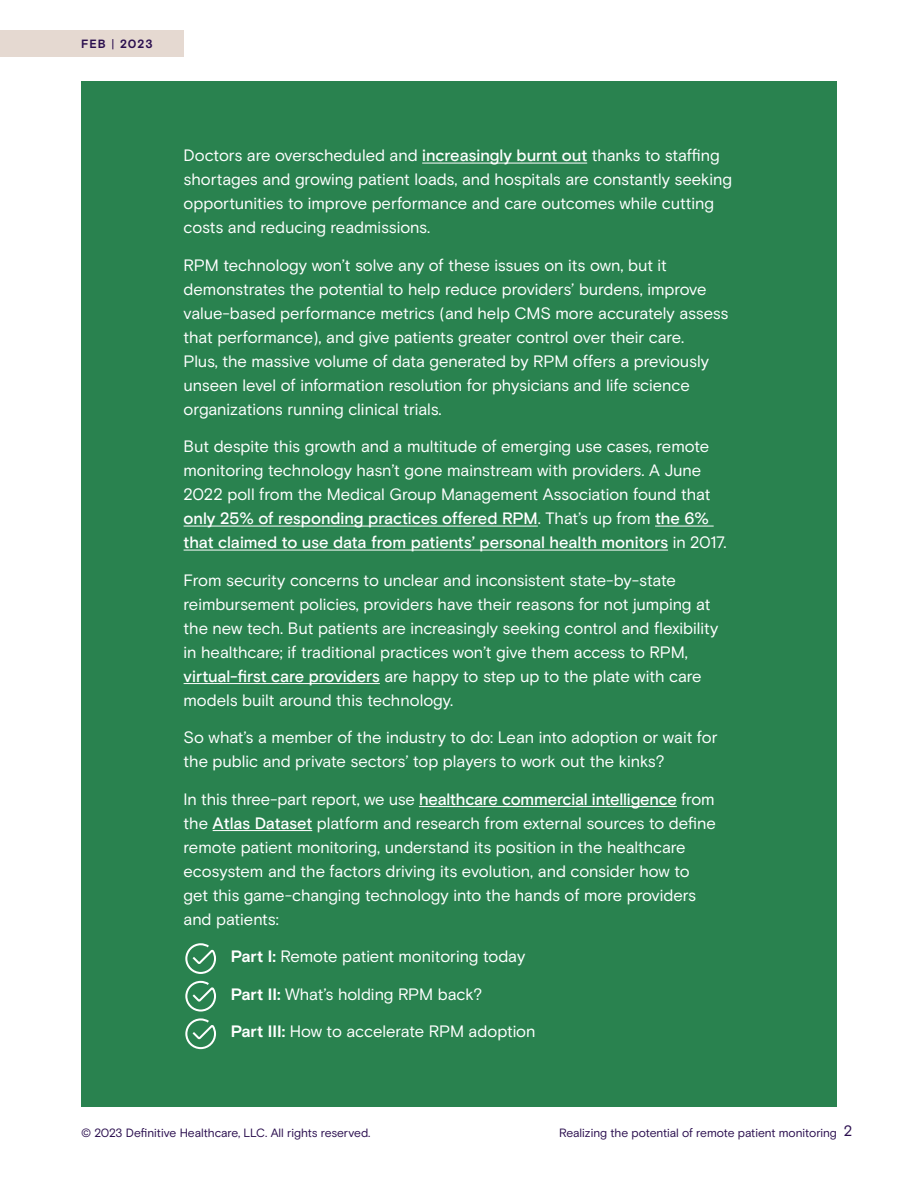
<style>
.page{position:relative;width:918px;height:1188px;background:#fff}
.page>*{position:absolute;margin:0;border:0;box-sizing:border-box;transform-origin:0 0}
.Body_copy_11_16{font:16.5px/24px "Basis Grotesque";letter-spacing:-.005em;color:#fff}
.t1{font:12px "Basis Grotesque";letter-spacing:-.005em;color:#2b0f4f}
.t2{font:700 12px "Basis Grotesque";letter-spacing:.08em;color:#2b0f4f}
.s1{font-weight:400}
.s2{font-weight:500}
.s3{font-weight:700}
.s4{font-size:15px}
</style>
<div class="page">
<div style="left:0;top:30px;width:184px;height:27px;background:#e5d9d1"></div>
<div style="left:81px;top:81px;width:756px;height:1026px;background:#29824f"></div>
<hr style="left:422px;top:163px;width:165px;height:1px;background:#fff">
<hr style="left:184px;top:526px;width:354px;height:1px;background:#fff">
<hr style="left:655px;top:526px;width:59px;height:1px;background:#fff">
<hr style="left:184px;top:550px;width:484px;height:1px;background:#fff">
<hr style="left:184px;top:683px;width:196px;height:1px;background:#fff">
<hr style="left:419px;top:806px;width:258px;height:1px;background:#fff">
<hr style="left:213px;top:830px;width:99px;height:1px;background:#fff">
<svg style="left:185px;top:943px;width:31px;height:107px"></svg>
<p class="t2" style="left:81px;top:37px;width:73px">FEB <span class="s1">|</span> 2023</p>
<p class="Body_copy_11_16" style="left:184px;top:144px;width:550px">Doctors are overscheduled and <span class="s2">increasingly burnt out</span> thanks to staffing shortages and growing patient loads, and hospitals are constantly seeking opportunities to improve performance and care outcomes while cutting costs and reducing readmissions.</p>
<p class="Body_copy_11_16" style="left:184px;top:253px;width:546px">RPM technology won’t solve any of these issues on its own, but it demonstrates the potential to help reduce providers’ burdens, improve value-based performance metrics (and help CMS more accurately assess that performance), and give patients greater control over their care.<br>Plus, the massive volume of data generated by RPM offers a previously unseen level of information resolution for physicians and life science organizations running clinical trials.</p>
<p class="Body_copy_11_16" style="left:184px;top:435px;width:545px">But despite this growth and a multitude of emerging use cases, remote monitoring technology hasn’t gone mainstream with providers. A June 2022 poll from the Medical Group Management Association found that <span class="s2">only 25% of responding practices offered RPM</span>. That’s up from <span class="s2">the 6% that claimed to use data from patients’ personal health monitors</span> in 2017.</p>
<p class="Body_copy_11_16" style="left:184px;top:568px;width:536px">From security concerns to unclear and inconsistent state-by-state reimbursement policies, providers have their reasons for not jumping at the new tech. But patients are increasingly seeking control and flexibility in healthcare; if traditional practices won’t give them access to RPM, <span class="s2">virtual-first care providers</span> are happy to step up to the plate with care models built around this technology.</p>
<p class="Body_copy_11_16" style="left:184px;top:726px;width:535px">So what’s a member of the industry to do: Lean into adoption or wait for the public and private sectors’ top players to work out the kinks?</p>
<p class="Body_copy_11_16" style="left:184px;top:787px;width:534px">In this three-part report, we use <span class="s2">healthcare commercial intelligence</span> from the <span class="s2">Atlas Dataset</span> platform and research from external sources to define remote patient monitoring, understand its position in the healthcare ecosystem and the factors driving its evolution, and consider how to get this game-changing technology into the hands of more providers and patients:</p>
<p class="Body_copy_11_16" style="left:231px;top:945px;width:296px"><span class="s3">Part I:</span> Remote patient monitoring today</p>
<p class="Body_copy_11_16" style="left:231px;top:982px;width:253px"><span class="s3">Part II:</span> What’s holding RPM back?</p>
<p class="Body_copy_11_16" style="left:231px;top:1020px;width:306px"><span class="s3">Part III:</span> How to accelerate RPM adoption</p>
<p class="t1" style="left:81px;top:1126px;width:291px">© 2023 Definitive Healthcare, LLC. All rights reserved.</p>
<p class="t1" style="left:559px;top:1126px;width:295px">Realizing the potential of remote patient monitoring <span class="s4">2</span></p>
</div>
